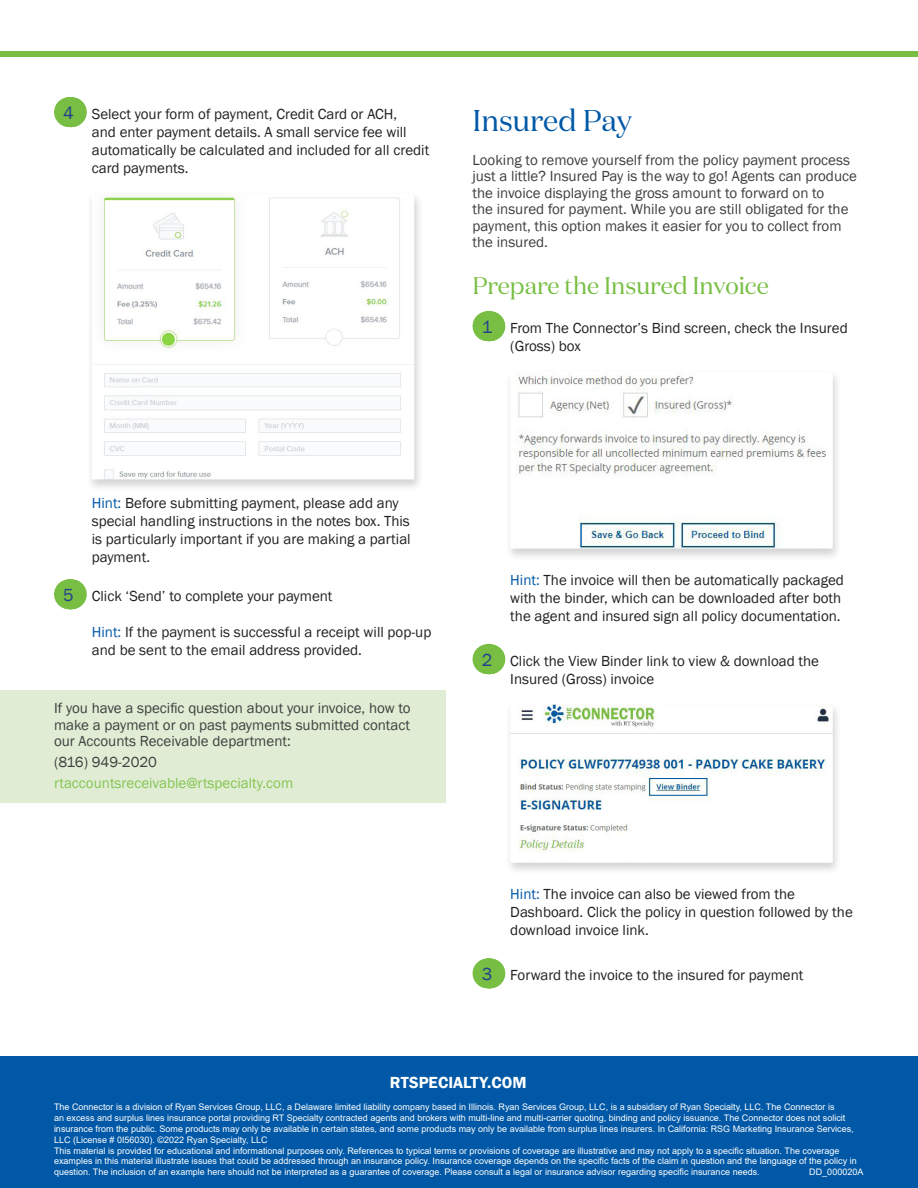
<style>
.page{position:relative;width:918px;height:1188px;background:#fff}
.page>*{position:absolute;margin:0;border:0;box-sizing:border-box;transform-origin:0 0}
.t1{font:30px "Domaine Display Test";color:#0158a6}
.t2{font:24px "Domaine Display Test";color:#77be42}
.Bold_Header{font:600 16.5px "Franklin Gothic";color:#fff}
.t3{font:15px/18px "Franklin Gothic";color:#231f20}
.Bullet{font:15px/16.5px "Franklin Gothic";color:#3e3e3f}
.Bold_Header-2{font:15px/16.5px "Franklin Gothic";color:#3e3e3f;text-align:justify}
.Bullet-2{font:15px "Franklin Gothic";color:#84c451}
.Disclaimer{font:9px/10.8px "Arial";color:#fff}
.s1{font-size:18px;color:#253f8e}
.s2{color:#0158a6}
</style>
<div class="page">
<div style="left:0;top:1057px;width:918px;height:131px;background:#0158a6"></div>
<svg style="left:70px;top:97px;width:1px;height:30px"></svg>
<hr style="left:69px;top:97px;width:1px;height:30px;background:#77be42">
<hr style="left:71px;top:97px;width:1px;height:30px;background:#77be42">
<svg style="left:70px;top:579px;width:1px;height:30px"></svg>
<hr style="left:69px;top:579px;width:1px;height:30px;background:#77be42">
<hr style="left:71px;top:579px;width:1px;height:30px;background:#77be42">
<div style="left:86px;top:191px;width:338px;height:301px;background:#231f20;opacity:.2"></div>
<img style="left:91px;top:194px;width:323px;height:285px">
<div style="left:0;top:51px;width:918px;height:6px;background:#77be42"></div>
<div style="left:0;top:690px;width:446px;height:112px;background:#e0edd4"></div>
<hr style="left:488px;top:311px;width:1px;height:30px;background:#77be42">
<hr style="left:489px;top:311px;width:1px;height:30px;background:#77be42">
<hr style="left:488px;top:644px;width:1px;height:30px;background:#77be42">
<hr style="left:489px;top:644px;width:1px;height:30px;background:#77be42">
<hr style="left:488px;top:958px;width:1px;height:30px;background:#77be42">
<hr style="left:489px;top:958px;width:1px;height:30px;background:#77be42">
<div style="left:505px;top:369px;width:337px;height:193px;background:#231f20;opacity:.2"></div>
<img style="left:510px;top:372px;width:323px;height:177px">
<div style="left:505px;top:702px;width:337px;height:174px;background:#231f20;opacity:.2"></div>
<img style="left:510px;top:705px;width:323px;height:158px">
<p class="t3" style="left:92px;top:105px;width:339px;text-indent:-28px"><span class="s1">4</span> Select your form of payment, Credit Card or ACH,<br>and enter payment details. A small service fee will automatically be calculated and included for all credit card payments.</p>
<p class="t1" style="left:472px;top:102px;width:161px">Insured Pay</p>
<p class="Bullet" style="left:472px;top:152px;width:386px">Looking to remove yourself from the policy payment process just a little? Insured Pay is the way to go! Agents can produce the invoice displaying the gross amount to forward on to<br>the insured for payment. While you are still obligated for the payment, this option makes it easier for you to collect from the insured.</p>
<p class="t2" style="left:472px;top:271px;width:298px">Prepare the Insured Invoice</p>
<p class="t3" style="left:510px;top:319px;width:339px;text-indent:-28px"><span class="s1">1</span> From The Connector’s Bind screen, check the Insured (Gross) box</p>
<p class="t3" style="left:92px;top:495px;width:320px"><span class="s2">Hint:</span> Before submitting payment, please add any special handling instructions in the notes box. This is particularly important if you are making a partial payment.</p>
<p class="t3" style="left:63px;top:587px;width:271px"><span class="s1">5</span> Click ‘Send’ to complete your payment</p>
<p class="t3" style="left:92px;top:623px;width:341px"><span class="s2">Hint:</span> If the payment is successful a receipt will pop-up and be sent to the email address provided.</p>
<p class="Bold_Header-2" style="left:54px;top:700px;width:358px">If you have a specific question about your invoice, how to make a payment or on past payments submitted contact our Accounts Receivable department:</p>
<p class="Bullet" style="left:54px;top:754px;width:105px">(816) 949-2020</p>
<p class="Bullet-2" style="left:54px;top:774px;width:241px">rtaccountsreceivable@rtspecialty.com</p>
<p class="t3" style="left:510px;top:571px;width:335px"><span class="s2">Hint:</span> The invoice will then be automatically packaged with the binder, which can be downloaded after both the agent and insured sign all policy documentation.</p>
<p class="t3" style="left:510px;top:652px;width:310px;text-indent:-28px"><span class="s1">2</span> Click the View Binder link to view &amp; download the<br>Insured (Gross) invoice</p>
<p class="t3" style="left:510px;top:885px;width:344px"><span class="s2">Hint:</span> The invoice can also be viewed from the<br>Dashboard. Click the policy in question followed by the download invoice link.</p>
<p class="t3" style="left:482px;top:966px;width:323px"><span class="s1">3</span> Forward the invoice to the insured for payment</p>
<p class="Bold_Header" style="left:390px;top:1072px;width:138px">RTSPECIALTY.COM</p>
<p class="Disclaimer" style="left:54px;top:1102px;width:801px">The Connector is a division of Ryan Services Group, LLC, a Delaware limited liability company based in Illinois. Ryan Services Group, LLC, is a subsidiary of Ryan Specialty, LLC. The Connector is<br>an excess and surplus lines insurance portal providing RT Specialty contracted agents and brokers with multi-line and multi-carrier quoting, binding and policy issuance. The Connector does not solicit insurance from the public. Some products may only be available in certain states, and some products may only be available from surplus lines insurers. In California: RSG Marketing Insurance Services, LLC (License # 0I56030). ©2022 Ryan Specialty, LLC</p>
<p class="Disclaimer" style="left:54px;top:1145px;width:804px">This material is provided for educational and informational purposes only. References to typical terms or provisions of coverage are illustrative and may not apply to a specific situation. The coverage examples in this material illustrate issues that could be addressed through an insurance policy. Insurance coverage depends on the specific facts of the claim in question and the language of the policy in question. The inclusion of an example here should not be interpreted as a guarantee of coverage. Please consult a legal or insurance advisor regarding specific insurance needs.</p>
<p class="Disclaimer" style="left:809px;top:1167px;width:56px">DD_000020A</p>
</div>
